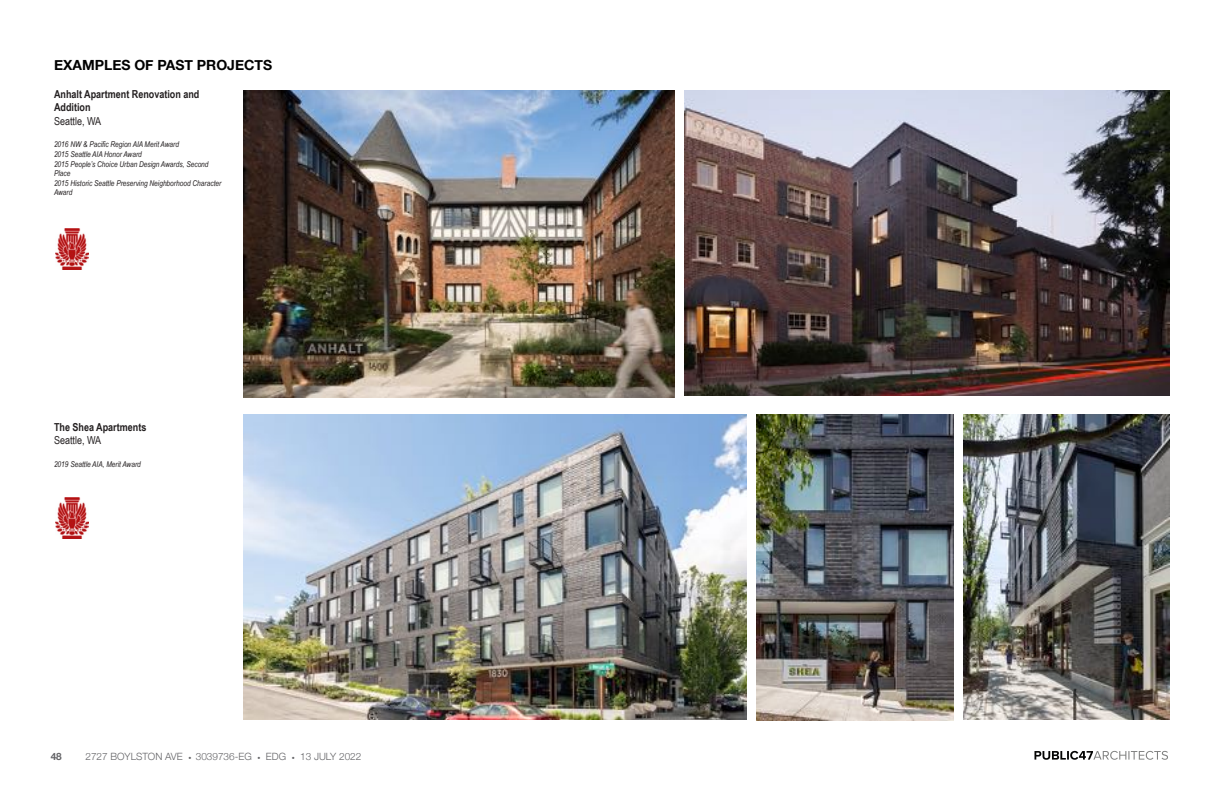
<style>
.page{position:relative;width:1224px;height:792px;background:#fff}
.page>*{position:absolute;margin:0;border:0;box-sizing:border-box;transform-origin:0 0}
.t1{font:700 14px "Helvetica Neue";color:#000}
.t2{font:700 11px/13.2px "Arial Narrow";color:#231f20}
.t3{font:11px "Arial Narrow";color:#231f20}
.t4{font:300 10px "Helvetica Neue";color:#636366}
.t5{font:700 10px "Helvetica Neue";color:#636366}
.t6{font:italic 8px/9.6px "Arial Narrow";color:#231f20}
.s1{font-size:6px}
</style>
<div class="page">
<svg style="left:1034px;top:751px;width:134px;height:9px"></svg>
<img style="left:55px;top:228px;width:34px;height:41px">
<img style="left:55px;top:498px;width:34px;height:41px">
<img style="left:757px;top:414px;width:197px;height:307px">
<img style="left:963px;top:414px;width:207px;height:306px">
<img style="left:243px;top:414px;width:504px;height:306px">
<img style="left:243px;top:90px;width:432px;height:307px">
<img style="left:684px;top:90px;width:486px;height:306px">
<h1 class="t1" style="left:54px;top:56px;width:220px">EXAMPLES OF PAST PROJECTS</h1>
<h2 class="t2" style="left:54px;top:88px;width:147px">Anhalt Apartment Renovation and<br>Addition</h2>
<h2 class="t3" style="left:54px;top:114px;width:49px">Seattle, WA</h2>
<p class="t6" style="left:54px;top:140px;width:169px">2016 NW &amp; Pacific Region AIA Merit Award<br>2015 Seattle AIA Honor Award<br>2015 People’s Choice Urban Design Awards, Second<br>Place<br>2015 Historic Seattle Preserving Neighborhood Character<br>Award</p>
<h2 class="t2" style="left:54px;top:420px;width:94px">The Shea Apartments</h2>
<h2 class="t3" style="left:54px;top:434px;width:49px">Seattle, WA</h2>
<p class="t6" style="left:54px;top:459px;width:88px">2019 Seattle AIA, Merit Award</p>
<p class="t5" style="left:51px;top:750px;width:13px">48</p>
<p class="t4" style="left:86px;top:750px;width:277px">2727 BOYLSTON AVE <span class="s1">•</span> 3039736-EG <span class="s1">•</span> EDG <span class="s1">•</span> 13 JULY 2022</p>
</div>
